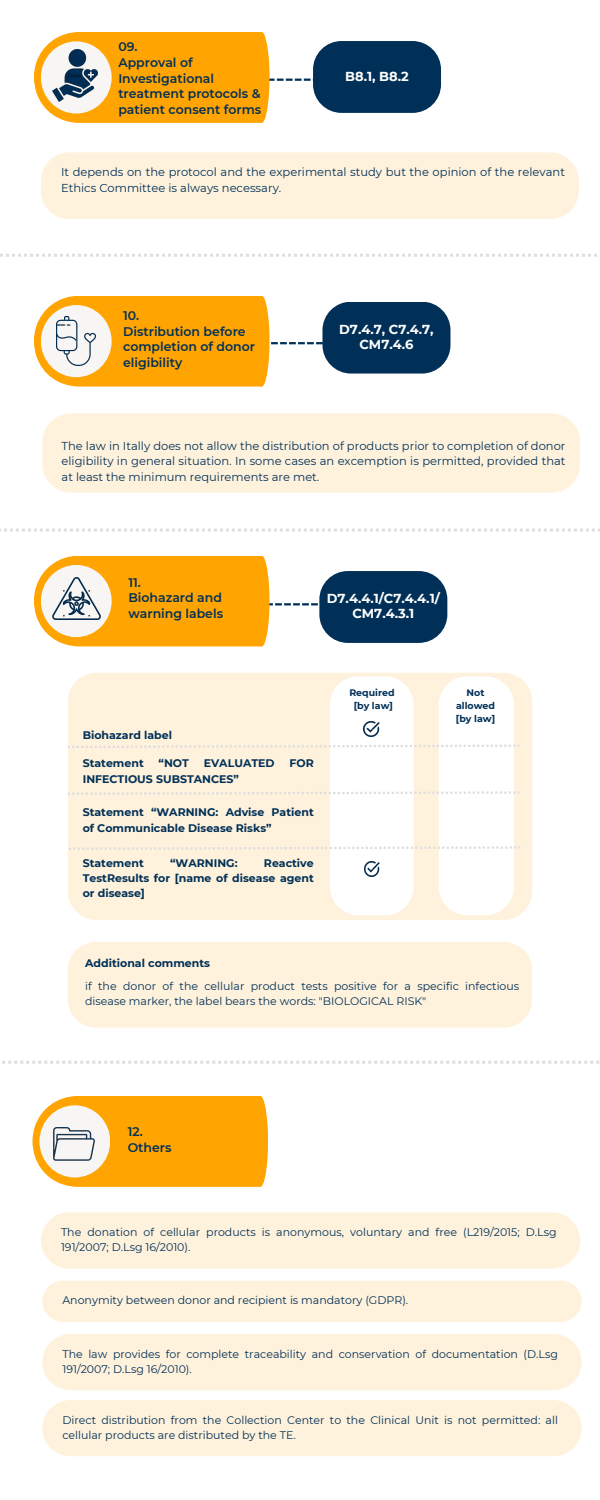
<style>
.page{position:relative;width:600px;height:1500px;background:#fff}
.page>*{position:absolute;margin:0;border:0;box-sizing:border-box;transform-origin:0 0}
.t1{font:700 13px/15px "Montserrat";color:#fff;text-align:center}
.t2{font:600 12.5px/15.8px "Montserrat";color:#003057}
.t3{font:11.5px/15.8px "Montserrat";color:#003057;text-align:justify}
.t4{font:11px/15px "Montserrat";color:#003057}
.t5{font:700 11px/15.3px "Montserrat";color:#003057}
.t6{font:700 9.5px/12.9px "Montserrat";color:#003057;text-align:center}
</style>
<div class="page">
<div style="left:42px;top:413px;width:538px;height:80px;background:#fff2dc"></div>
<div style="left:68px;top:673px;width:464px;height:247px;background:#fff2dc;border-radius:28px"></div>
<div style="left:330px;top:676px;width:84px;height:239px;background:#fff;border-radius:28px"></div>
<div style="left:439px;top:676px;width:75px;height:239px;background:#fff;border-radius:28px"></div>
<svg style="left:68px;top:745px;width:451px;height:3px"></svg>
<svg style="left:68px;top:791px;width:451px;height:4px"></svg>
<svg style="left:69px;top:846px;width:451px;height:4px"></svg>
<img style="left:364px;top:862px;width:16px;height:15px">
<svg style="left:0;top:254px;width:597px;height:3px"></svg>
<svg style="left:0;top:529px;width:600px;height:3px"></svg>
<div style="left:41px;top:152px;width:538px;height:67px;background:#fff2dc"></div>
<div style="left:68px;top:942px;width:464px;height:86px;background:#fff2dc"></div>
<img style="left:364px;top:722px;width:16px;height:15px">
<svg style="left:2px;top:1061px;width:597px;height:3px"></svg>
<div style="left:41px;top:1212px;width:539px;height:57px;background:#fff2dc"></div>
<svg style="left:34px;top:32px;width:302px;height:91px"></svg>
<img style="left:52px;top:50px;width:46px;height:51px">
<svg style="left:34px;top:296px;width:311px;height:91px"></svg>
<img style="left:57px;top:317px;width:39px;height:48px">
<svg style="left:34px;top:556px;width:284px;height:90px"></svg>
<img style="left:52px;top:578px;width:48px;height:42px">
<svg style="left:33px;top:1096px;width:235px;height:91px"></svg>
<img style="left:54px;top:1127px;width:40px;height:33px">
<div style="left:313px;top:41px;width:128px;height:72px;background:#003057;border-radius:29px"></div>
<div style="left:322px;top:302px;width:128px;height:72px;background:#003057;border-radius:28px"></div>
<div style="left:319px;top:571px;width:128px;height:72px;background:#003057;border-radius:28px"></div>
<div style="left:42px;top:1281px;width:540px;height:41px;background:#fff2dc"></div>
<div style="left:42px;top:1334px;width:540px;height:56px;background:#fff2dc"></div>
<div style="left:42px;top:1400px;width:540px;height:56px;background:#fff2dc"></div>
<p class="t2" style="left:118px;top:39px;width:145px">09.<br>Approval of<br>Investigational treatment protocols &amp; patient consent forms</p>
<h4 class="t1" style="left:345px;top:69px;width:65px">B8.1, B8.2</h4>
<h2 class="t3" style="left:61px;top:164px;width:506px">It depends on the protocol and the experimental study but the opinion of the relevant<br>Ethics Committee is always necessary.</h2>
<p class="t2" style="left:123px;top:307px;width:134px">10.<br>Distribution before completion of donor eligibility</p>
<p class="t1" style="left:339px;top:322px;width:96px">D7.4.7, C7.4.7,<br>CM7.4.6</p>
<p class="t3" style="left:62px;top:437px;width:506px">The law in Itally does not allow the distribution of products prior to completion of donor eligibility in general situation. In some cases an excemption is permitted, provided that at least the minimum requirements are met.</p>
<h3 class="t2" style="left:128px;top:574px;width:96px">11.<br>Biohazard and warning labels</h3>
<h2 class="t1" style="left:327px;top:591px;width:115px">D7.4.4.1/C7.4.4.1/<br>CM7.4.3.1</h2>
<h1 class="t5" style="left:83px;top:728px;width:91px">Biohazard label</h1>
<h2 class="t5" style="left:83px;top:756px;width:63px">Statement</h2>
<h2 class="t5" style="left:159px;top:756px;width:32px">“NOT</h2>
<h2 class="t5" style="left:204px;top:756px;width:72px">EVALUATED</h2>
<h2 class="t5" style="left:289px;top:756px;width:26px">FOR</h2>
<h2 class="t5" style="left:83px;top:771px;width:158px">INFECTIOUS SUBSTANCES”</h2>
<h4 class="t5" style="left:83px;top:805px;width:233px">Statement “WARNING: Advise Patient of Communicable Disease Risks”</h4>
<p class="t5" style="left:83px;top:855px;width:63px">Statement</p>
<p class="t5" style="left:170px;top:855px;width:69px">“WARNING:</p>
<p class="t5" style="left:83px;top:855px;width:233px;text-align:justify;text-indent:181px">Reactive TestResults for [name of disease agent or disease]</p>
<p class="t5" style="left:85px;top:956px;width:126px">Additional comments</p>
<h1 class="t6" style="left:349px;top:686px;width:47px">Required</h1>
<h2 class="t6" style="left:354px;top:699px;width:41px">[by law]</h2>
<h4 class="t6" style="left:456px;top:686px;width:41px">Not allowed [by law]</h4>
<h1 class="t4" style="left:85px;top:979px;width:436px">if the donor of the cellular product tests positive for a specific infectious disease marker, the label bears the words: "BIOLOGICAL RISK"</h1>
<h3 class="t2" style="left:128px;top:1124px;width:45px">12.<br>Others</h3>
<h4 class="t4" style="left:61px;top:1225px;width:497px">The donation of cellular products is anonymous, voluntary and free (L219/2015; D.Lsg<br>191/2007; D.Lsg 16/2010).</h4>
<h4 class="t4" style="left:62px;top:1293px;width:347px">Anonymity between donor and recipient is mandatory (GDPR).</h4>
<h4 class="t4" style="left:62px;top:1346px;width:497px">The law provides for complete traceability and conservation of documentation (D.Lsg<br>191/2007; D.Lsg 16/2010).</h4>
<h4 class="t4" style="left:62px;top:1412px;width:497px">Direct distribution from the Collection Center to the Clinical Unit is not permitted: all cellular products are distributed by the TE.</h4>
</div>
